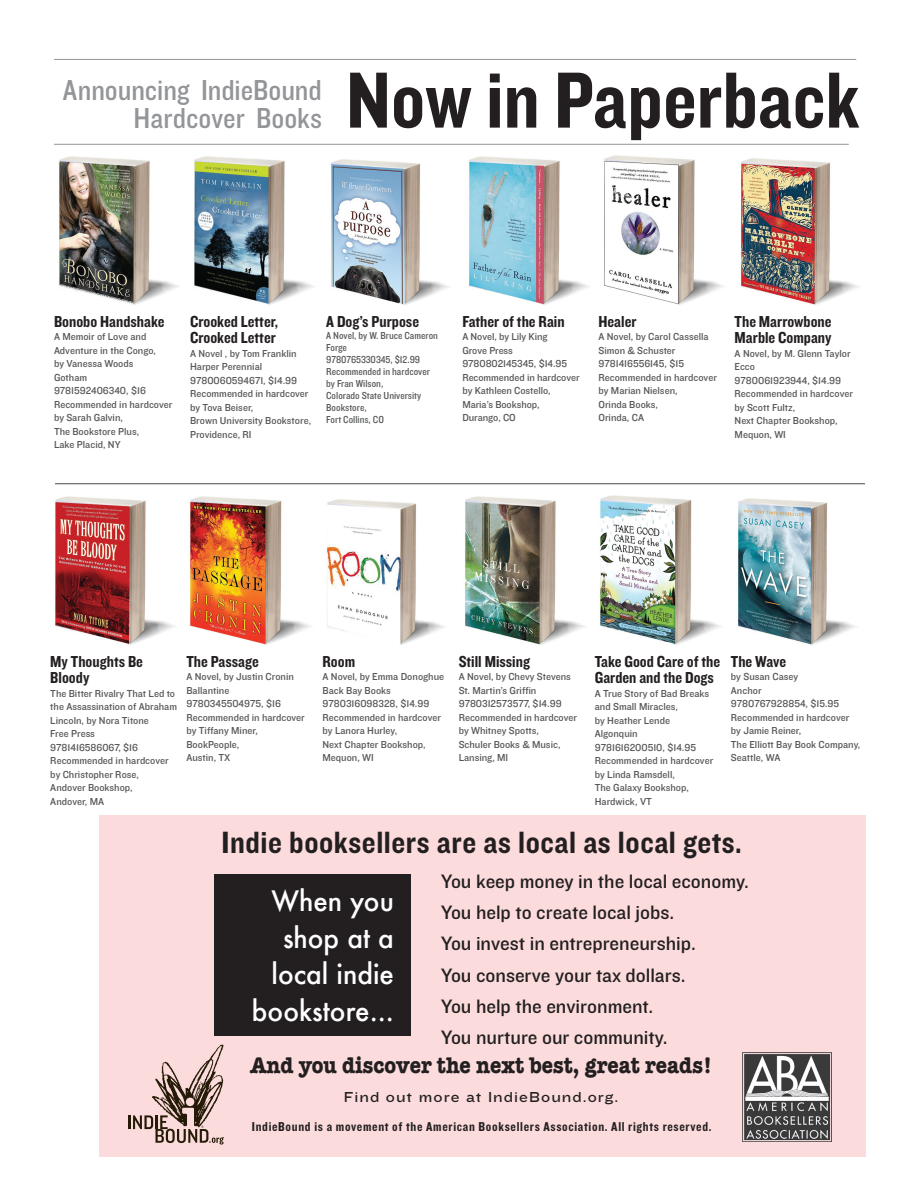
<style>
.page{position:relative;width:918px;height:1188px;background:#fff}
.page>*{position:absolute;margin:0;border:0;box-sizing:border-box;transform-origin:0 0}
.Publisher_ISBN{font:82.5px "Knockout 50 Welterweight";color:#231f20}
.t1{font:31.95px "Knockout 51 Middleweight";letter-spacing:.02em;color:#231f20;scale:.91 1}
.t2{font:30px "Knockout 30 Junior Welterwt";letter-spacing:-.005em;color:#939598}
.t3{font:500 27.45px "Futura";color:#fff;scale:.95 1}
.t4{font:700 23.4px "American Typewriter";color:#231f20;scale:.89 1}
.t5{font:20.25px "Knockout 31 Junior Middlewt";color:#231f20}
.NIP_1{font:16.5px/16.5px "Knockout 50 Welterweight";color:#231f20}
.t6{font:15px "Knockout 34 Junior Sumo";letter-spacing:.08em;color:#231f20;scale:.89 1}
.t7{font:13.35px "Knockout 50 Welterweight";letter-spacing:.05em;color:#231f20}
.NIP_2{font:10.5px/13.5px "Knockout 31 Junior Middlewt";color:#57585a}
.NIP_2-2{font:10.5px/12px "Knockout HTF30 Junior Welterwt";color:#57585a}
</style>
<div class="page">
<div style="left:99px;top:815px;width:767px;height:342px;background:#fbdbdb"></div>
<hr style="left:54px;top:59px;width:802px;height:1px;background:#939598">
<hr style="left:54px;top:144px;width:795px;height:1px;background:#939598">
<hr style="left:55px;top:483px;width:810px;height:1px;background:#494a4a">
<img style="left:59px;top:156px;width:120px;height:149px">
<img style="left:194px;top:156px;width:120px;height:149px">
<img style="left:331px;top:159px;width:118px;height:146px">
<img style="left:469px;top:156px;width:120px;height:149px">
<img style="left:604px;top:155px;width:121px;height:150px">
<img style="left:741px;top:158px;width:118px;height:147px">
<img style="left:55px;top:496px;width:120px;height:149px">
<img style="left:190px;top:496px;width:121px;height:149px">
<img style="left:327px;top:499px;width:118px;height:146px">
<img style="left:465px;top:496px;width:120px;height:149px">
<img style="left:600px;top:495px;width:122px;height:150px">
<img style="left:738px;top:498px;width:118px;height:147px">
<img style="left:743px;top:1053px;width:88px;height:88px">
<div style="left:214px;top:874px;width:196px;height:161px;background:#231f20"></div>
<hr style="left:128px;top:1115px;width:3px;height:14px;background:#251a05">
<svg style="left:133px;top:1045px;width:91px;height:100px"></svg>
<p class="t2" style="left:63px;top:71px;width:261px">Announcing IndieBound</p>
<p class="t2" style="left:134px;top:100px;width:190px">Hardcover Books</p>
<p class="Publisher_ISBN" style="left:346px;top:48px;width:515px">Now in Paperback</p>
<p class="NIP_1" style="left:54px;top:312px;width:112px">Bonobo Handshake</p>
<p class="NIP_2" style="left:54px;top:329px;width:104px">A Memoir of Love and<br>Adventure in the Congo,</p>
<p class="NIP_2" style="left:54px;top:356px;width:81px">by Vanessa Woods</p>
<p class="NIP_2" style="left:54px;top:370px;width:35px">Gotham</p>
<p class="NIP_2" style="left:54px;top:383px;width:93px">9781592406340, $16</p>
<p class="NIP_2" style="left:54px;top:397px;width:120px">Recommended in hardcover</p>
<p class="NIP_2" style="left:54px;top:410px;width:71px">by Sarah Galvin,</p>
<p class="NIP_2" style="left:54px;top:424px;width:87px">The Bookstore Plus,</p>
<p class="NIP_2" style="left:54px;top:437px;width:68px">Lake Placid, NY</p>
<p class="NIP_1" style="left:190px;top:312px;width:89px">Crooked Letter,<br>Crooked Letter</p>
<p class="NIP_2" style="left:190px;top:346px;width:108px">A Novel , by Tom Franklin</p>
<p class="NIP_2" style="left:190px;top:359px;width:74px">Harper Perennial</p>
<p class="NIP_2" style="left:190px;top:373px;width:109px">9780060594671, $14.99</p>
<p class="NIP_2" style="left:190px;top:386px;width:120px">Recommended in hardcover</p>
<p class="NIP_2" style="left:190px;top:400px;width:65px">by Tova Beiser,</p>
<p class="NIP_2" style="left:190px;top:413px;width:123px">Brown University Bookstore,</p>
<p class="NIP_2" style="left:190px;top:427px;width:63px">Providence, RI</p>
<p class="NIP_1" style="left:326px;top:312px;width:94px">A Dog’s Purpose</p>
<p class="NIP_2-2" style="left:326px;top:329px;width:113px">A Novel, by W. Bruce Cameron</p>
<p class="NIP_2-2" style="left:326px;top:341px;width:22px">Forge</p>
<p class="NIP_2-2" style="left:326px;top:353px;width:95px">9780765330345, $12.99</p>
<p class="NIP_2-2" style="left:326px;top:365px;width:105px">Recommended in hardcover</p>
<p class="NIP_2-2" style="left:326px;top:377px;width:59px">by Fran Wilson,</p>
<p class="NIP_2-2" style="left:326px;top:389px;width:97px">Colorado State University<br>Bookstore,</p>
<p class="NIP_2-2" style="left:326px;top:413px;width:59px">Fort Collins, CO</p>
<p class="NIP_1" style="left:462px;top:312px;width:104px">Father of the Rain</p>
<p class="NIP_2" style="left:462px;top:329px;width:87px">A Novel, by Lily King</p>
<p class="NIP_2" style="left:462px;top:343px;width:52px">Grove Press</p>
<p class="NIP_2" style="left:462px;top:356px;width:106px">9780802145345, $14.95</p>
<p class="NIP_2" style="left:462px;top:370px;width:119px">Recommended in hardcover</p>
<p class="NIP_2" style="left:462px;top:383px;width:90px">by Kathleen Costello,</p>
<p class="NIP_2" style="left:462px;top:397px;width:79px">Maria’s Bookshop,</p>
<p class="NIP_2" style="left:462px;top:410px;width:55px">Durango, CO</p>
<p class="NIP_1" style="left:598px;top:312px;width:40px">Healer</p>
<p class="NIP_2" style="left:598px;top:329px;width:112px">A Novel, by Carol Cassella</p>
<p class="NIP_2" style="left:598px;top:343px;width:79px">Simon &amp; Schuster</p>
<p class="NIP_2" style="left:598px;top:356px;width:87px">9781416556145, $15</p>
<p class="NIP_2" style="left:598px;top:370px;width:120px">Recommended in hardcover</p>
<p class="NIP_2" style="left:598px;top:383px;width:81px">by Marian Nielsen,</p>
<p class="NIP_2" style="left:598px;top:397px;width:61px">Orinda Books,</p>
<p class="NIP_2" style="left:598px;top:410px;width:47px">Orinda, CA</p>
<p class="NIP_1" style="left:735px;top:312px;width:98px">The Marrowbone<br>Marble Company</p>
<p class="NIP_2" style="left:735px;top:346px;width:117px">A Novel, by M. Glenn Taylor</p>
<p class="NIP_2" style="left:735px;top:359px;width:22px">Ecco</p>
<p class="NIP_2" style="left:735px;top:373px;width:108px">9780061923944, $14.99</p>
<p class="NIP_2" style="left:735px;top:386px;width:120px">Recommended in hardcover</p>
<p class="NIP_2" style="left:735px;top:400px;width:62px">by Scott Fultz,</p>
<p class="NIP_2" style="left:735px;top:413px;width:105px">Next Chapter Bookshop,</p>
<p class="NIP_2" style="left:735px;top:427px;width:53px">Mequon, WI</p>
<p class="NIP_1" style="left:50px;top:652px;width:94px">My Thoughts Be<br>Bloody</p>
<p class="NIP_2" style="left:50px;top:686px;width:128px">The Bitter Rivalry That Led to the Assassination of Abraham<br>Lincoln, by Nora Titone</p>
<p class="NIP_2" style="left:50px;top:726px;width:46px">Free Press</p>
<p class="NIP_2" style="left:50px;top:740px;width:89px">9781416586067, $16</p>
<p class="NIP_2" style="left:50px;top:753px;width:120px">Recommended in hardcover</p>
<p class="NIP_2" style="left:50px;top:767px;width:90px">by Christopher Rose,</p>
<p class="NIP_2" style="left:50px;top:780px;width:84px">Andover Bookshop,</p>
<p class="NIP_2" style="left:50px;top:794px;width:55px">Andover, MA</p>
<p class="NIP_1" style="left:186px;top:652px;width:74px">The Passage</p>
<p class="NIP_2" style="left:186px;top:669px;width:109px">A Novel, by Justin Cronin</p>
<p class="NIP_2" style="left:186px;top:683px;width:44px">Ballantine</p>
<p class="NIP_2" style="left:186px;top:696px;width:96px">9780345504975, $16</p>
<p class="NIP_2" style="left:186px;top:710px;width:120px">Recommended in hardcover</p>
<p class="NIP_2" style="left:186px;top:723px;width:73px">by Tiffany Miner,</p>
<p class="NIP_2" style="left:186px;top:737px;width:54px">BookPeople,</p>
<p class="NIP_2" style="left:186px;top:750px;width:45px">Austin, TX</p>
<p class="NIP_1" style="left:323px;top:652px;width:34px">Room</p>
<p class="NIP_2" style="left:323px;top:669px;width:123px">A Novel, by Emma Donoghue</p>
<p class="NIP_2" style="left:323px;top:683px;width:70px">Back Bay Books</p>
<p class="NIP_2" style="left:323px;top:696px;width:108px">9780316098328, $14.99</p>
<p class="NIP_2" style="left:323px;top:710px;width:120px">Recommended in hardcover</p>
<p class="NIP_2" style="left:323px;top:723px;width:76px">by Lanora Hurley,</p>
<p class="NIP_2" style="left:323px;top:737px;width:105px">Next Chapter Bookshop,</p>
<p class="NIP_2" style="left:323px;top:750px;width:53px">Mequon, WI</p>
<p class="NIP_1" style="left:459px;top:652px;width:73px">Still Missing</p>
<p class="NIP_2" style="left:459px;top:669px;width:114px">A Novel, by Chevy Stevens</p>
<p class="NIP_2" style="left:459px;top:683px;width:79px">St. Martin’s Griffin</p>
<p class="NIP_2" style="left:459px;top:696px;width:105px">9780312573577, $14.99</p>
<p class="NIP_2" style="left:459px;top:710px;width:120px">Recommended in hardcover</p>
<p class="NIP_2" style="left:459px;top:723px;width:82px">by Whitney Spotts,</p>
<p class="NIP_2" style="left:459px;top:737px;width:103px">Schuler Books &amp; Music,</p>
<p class="NIP_2" style="left:459px;top:750px;width:51px">Lansing, MI</p>
<p class="NIP_1" style="left:595px;top:652px;width:127px">Take Good Care of the<br>Garden and the Dogs</p>
<p class="NIP_2" style="left:595px;top:686px;width:116px">A True Story of Bad Breaks and Small Miracles,</p>
<p class="NIP_2" style="left:595px;top:713px;width:77px">by Heather Lende</p>
<p class="NIP_2" style="left:595px;top:726px;width:44px">Algonquin</p>
<p class="NIP_2" style="left:595px;top:740px;width:103px">9781616200510, $14.95</p>
<p class="NIP_2" style="left:595px;top:753px;width:120px">Recommended in hardcover</p>
<p class="NIP_2" style="left:595px;top:767px;width:82px">by Linda Ramsdell,</p>
<p class="NIP_2" style="left:595px;top:780px;width:96px">The Galaxy Bookshop,</p>
<p class="NIP_2" style="left:595px;top:794px;width:59px">Hardwick, VT</p>
<p class="NIP_1" style="left:731px;top:652px;width:57px">The Wave</p>
<p class="NIP_2" style="left:731px;top:669px;width:69px">by Susan Casey</p>
<p class="NIP_2" style="left:731px;top:683px;width:32px">Anchor</p>
<p class="NIP_2" style="left:731px;top:696px;width:110px">9780767928854, $15.95</p>
<p class="NIP_2" style="left:731px;top:710px;width:120px">Recommended in hardcover</p>
<p class="NIP_2" style="left:731px;top:723px;width:72px">by Jamie Reiner,</p>
<p class="NIP_2" style="left:731px;top:737px;width:131px">The Elliott Bay Book Company,</p>
<p class="NIP_2" style="left:731px;top:750px;width:51px">Seattle, WA</p>
<p class="t1" style="left:222px;top:820px;width:573px">Indie booksellers are as local as local gets.</p>
<p class="t5" style="left:441px;top:867px;width:309px">You keep money in the local economy.</p>
<p class="t5" style="left:441px;top:899px;width:235px">You help to create local jobs.</p>
<p class="t5" style="left:441px;top:930px;width:256px">You invest in entrepreneurship.</p>
<p class="t5" style="left:441px;top:961px;width:246px">You conserve your tax dollars.</p>
<p class="t5" style="left:441px;top:992px;width:213px">You help the environment.</p>
<p class="t5" style="left:441px;top:1023px;width:228px">You nurture our community.</p>
<p class="t4" style="left:250px;top:1045px;width:521px">And you discover the next best, great reads!</p>
<p class="t6" style="left:344px;top:1087px;width:310px">Find out more at IndieBound.org.</p>
<p class="t3" style="left:271px;top:882px;width:131px">When you</p>
<p class="t3" style="left:283px;top:919px;width:118px">shop at a</p>
<p class="t3" style="left:272px;top:955px;width:130px">local indie</p>
<p class="t3" style="left:252px;top:992px;width:151px">bookstore...</p>
<p class="t7" style="left:252px;top:1118px;width:461px">IndieBound is a movement of the American Booksellers Association. All rights reserved.</p>
</div>
